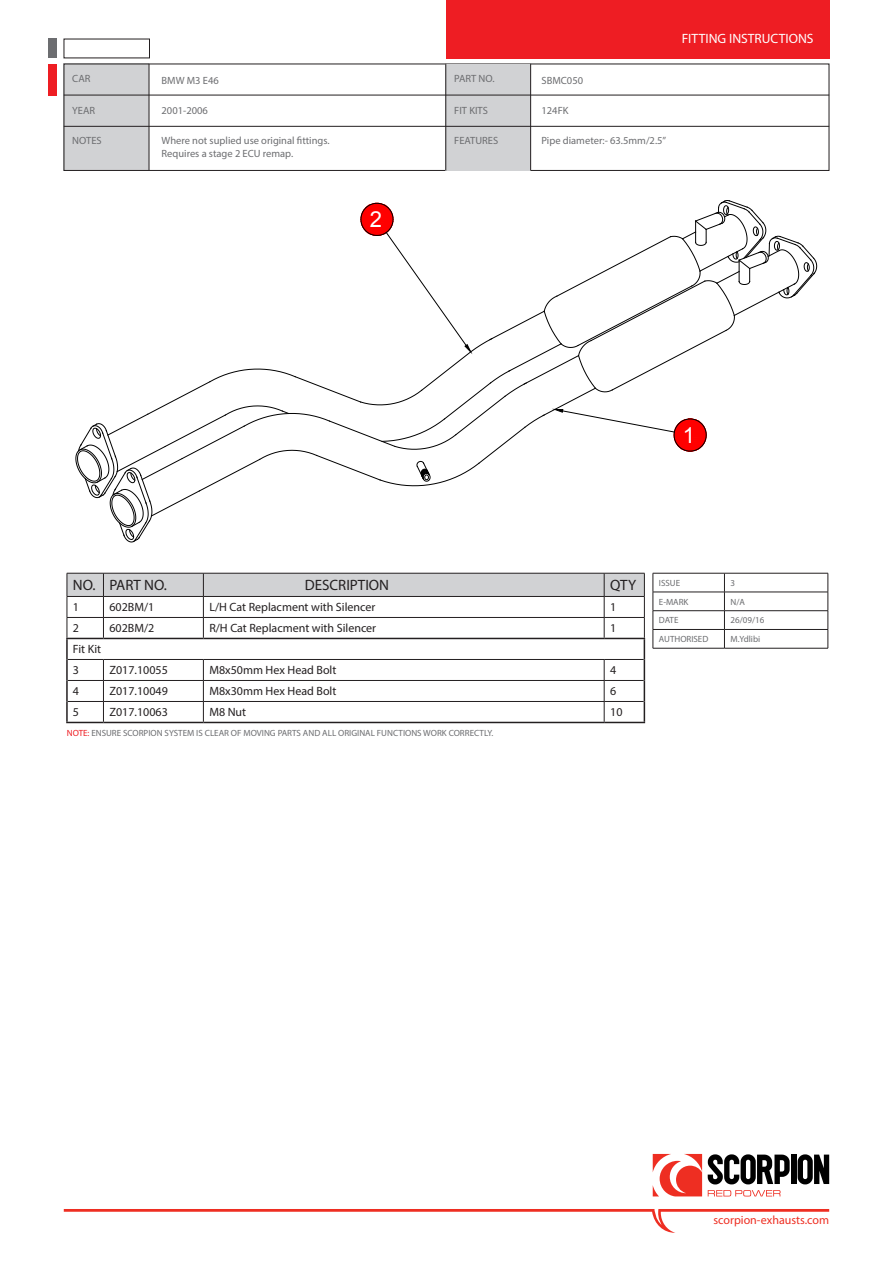
<style>
.page{position:relative;width:893px;height:1263px;background:#fff}
.page>*{position:absolute;margin:0;border:0;box-sizing:border-box;transform-origin:0 0}
.t1{font:22.05px "Arial";color:#fff}
.t2{font:15px "Myriad Pro";color:#231f20}
.t3{font:13.5px "Myriad Pro";color:#fff}
.t4{font:12px "Myriad Pro";color:#231f20}
.t5{font:12px "Myriad Pro";color:#ee2e22}
.t6{font:10.5px "Myriad Pro";color:#6c6d70}
.t7{font:9px "Myriad Pro";color:#6c6d70}
.s1{color:#ee1d23}
</style>
<div class="page">
<div style="left:64px;top:64px;width:85px;height:107px;background:#d1d2d4"></div>
<div style="left:64px;top:64px;width:765px;height:107px;border:1px solid #231f20"></div>
<div style="left:446px;top:64px;width:85px;height:106px;background:#d1d2d4"></div>
<svg style="left:64px;top:1209px;width:765px;height:24px"></svg>
<div style="left:446px;top:0;width:383px;height:58px;background:#ee1d23"></div>
<div style="left:48px;top:64px;width:8px;height:31px;background:#ee1d23"></div>
<hr style="left:64px;top:95px;width:765px;height:1px;background:#231f20">
<hr style="left:64px;top:126px;width:765px;height:1px;background:#231f20">
<hr style="left:149px;top:64px;width:1px;height:106px;background:#231f20">
<hr style="left:445px;top:64px;width:1px;height:107px;background:#231f20">
<hr style="left:530px;top:64px;width:1px;height:107px;background:#231f20">
<div style="left:48px;top:39px;width:8px;height:19px;background:#6c6d70"></div>
<svg style="left:708px;top:1190px;width:72px;height:6px"></svg>
<svg style="left:653px;top:1154px;width:49px;height:42px"></svg>
<svg style="left:708px;top:1154px;width:82px;height:30px"></svg>
<div style="left:791px;top:1154px;width:5px;height:30px;background:#000"></div>
<svg style="left:798px;top:1154px;width:31px;height:30px"></svg>
<hr style="left:66px;top:638px;width:37px;height:1px;background:#231f20">
<hr style="left:66px;top:639px;width:2px;height:20px;background:#231f20">
<hr style="left:66px;top:659px;width:2px;height:21px;background:#231f20">
<hr style="left:66px;top:680px;width:2px;height:21px;background:#231f20">
<hr style="left:66px;top:701px;width:2px;height:21px;background:#231f20">
<svg style="left:67px;top:573px;width:578px;height:149px"></svg>
<hr style="left:66px;top:722px;width:37px;height:1px;background:#231f20">
<hr style="left:103px;top:722px;width:100px;height:1px;background:#231f20">
<hr style="left:203px;top:722px;width:401px;height:1px;background:#231f20">
<hr style="left:604px;top:722px;width:41px;height:1px;background:#231f20">
<hr style="left:653px;top:573px;width:71px;height:1px;background:#231f20">
<hr style="left:724px;top:573px;width:104px;height:1px;background:#231f20">
<hr style="left:653px;top:592px;width:71px;height:1px;background:#231f20">
<hr style="left:724px;top:592px;width:104px;height:1px;background:#231f20">
<hr style="left:653px;top:610px;width:71px;height:1px;background:#231f20">
<hr style="left:724px;top:610px;width:104px;height:1px;background:#231f20">
<hr style="left:653px;top:629px;width:71px;height:1px;background:#231f20">
<svg style="left:653px;top:573px;width:1px;height:75px"></svg>
<hr style="left:724px;top:629px;width:104px;height:1px;background:#231f20">
<svg style="left:724px;top:573px;width:1px;height:75px"></svg>
<svg style="left:828px;top:573px;width:1px;height:75px"></svg>
<hr style="left:653px;top:648px;width:71px;height:1px;background:#231f20">
<hr style="left:724px;top:648px;width:104px;height:1px;background:#231f20">
<svg style="left:75px;top:200px;width:742px;height:343px"></svg>
<p class="t6" style="left:72px;top:72px;width:20px">CAR</p>
<p class="t6" style="left:72px;top:104px;width:24px">YEAR</p>
<p class="t6" style="left:72px;top:134px;width:31px">NOTES</p>
<p class="t6" style="left:162px;top:74px;width:59px">BMW M3 E46</p>
<p class="t6" style="left:162px;top:104px;width:48px">2001-2006</p>
<p class="t6" style="left:162px;top:134px;width:170px">Where not suplied use original fittings.</p>
<p class="t6" style="left:162px;top:147px;width:133px">Requires a stage 2 ECU remap.</p>
<p class="t1" style="left:370px;top:205px;width:14px">2</p>
<p class="t6" style="left:454px;top:72px;width:42px">PART NO.</p>
<p class="t6" style="left:454px;top:104px;width:35px">FIT KITS</p>
<p class="t6" style="left:454px;top:134px;width:45px">FEATURES</p>
<p class="t6" style="left:541px;top:74px;width:43px">SBMC050</p>
<p class="t6" style="left:541px;top:104px;width:28px">124FK</p>
<p class="t6" style="left:541px;top:134px;width:126px">Pipe diameter:- 63.5mm/2.5”</p>
<p class="t3" style="left:682px;top:30px;width:133px">FITTING INSTRUCTIONS</p>
<p class="t1" style="left:683px;top:421px;width:14px">1</p>
<p class="t2" style="left:73px;top:576px;width:24px">NO.</p>
<p class="t2" style="left:109px;top:576px;width:59px">PART NO.</p>
<p class="t2" style="left:305px;top:576px;width:86px">DESCRIPTION</p>
<p class="t2" style="left:610px;top:576px;width:27px">QTY</p>
<p class="t4" style="left:73px;top:600px;width:8px">1</p>
<p class="t4" style="left:109px;top:600px;width:46px">602BM/1</p>
<p class="t4" style="left:209px;top:600px;width:168px">L/H Cat Replacment with Silencer</p>
<p class="t4" style="left:610px;top:600px;width:8px">1</p>
<p class="t4" style="left:73px;top:621px;width:8px">2</p>
<p class="t4" style="left:109px;top:621px;width:46px">602BM/2</p>
<p class="t4" style="left:209px;top:621px;width:168px">R/H Cat Replacment with Silencer</p>
<p class="t4" style="left:610px;top:621px;width:8px">1</p>
<p class="t4" style="left:73px;top:642px;width:30px">Fit Kit</p>
<p class="t4" style="left:73px;top:663px;width:8px">3</p>
<p class="t4" style="left:109px;top:663px;width:60px">Z017.10055</p>
<p class="t4" style="left:209px;top:663px;width:129px">M8x50mm Hex Head Bolt</p>
<p class="t4" style="left:610px;top:663px;width:8px">4</p>
<p class="t4" style="left:73px;top:684px;width:8px">4</p>
<p class="t4" style="left:109px;top:684px;width:60px">Z017.10049</p>
<p class="t4" style="left:209px;top:684px;width:129px">M8x30mm Hex Head Bolt</p>
<p class="t4" style="left:610px;top:684px;width:8px">6</p>
<p class="t4" style="left:73px;top:705px;width:8px">5</p>
<p class="t4" style="left:109px;top:705px;width:60px">Z017.10063</p>
<p class="t4" style="left:209px;top:705px;width:38px">M8 Nut</p>
<p class="t4" style="left:610px;top:705px;width:14px">10</p>
<p class="t7" style="left:67px;top:728px;width:428px"><span class="s1">NOTE:</span> ENSURE SCORPION SYSTEM IS CLEAR OF MOVING PARTS AND ALL ORIGINAL FUNCTIONS WORK CORRECTLY.</p>
<p class="t7" style="left:659px;top:577px;width:23px">ISSUE</p>
<p class="t7" style="left:730px;top:577px;width:6px">3</p>
<p class="t7" style="left:659px;top:596px;width:31px">E-MARK</p>
<p class="t7" style="left:730px;top:596px;width:16px">N/A</p>
<p class="t7" style="left:659px;top:615px;width:21px">DATE</p>
<p class="t7" style="left:730px;top:615px;width:35px">26/09/16</p>
<p class="t7" style="left:659px;top:634px;width:51px">AUTHORISED</p>
<p class="t7" style="left:730px;top:634px;width:31px">M.Ydlibi</p>
<p class="t5" style="left:713px;top:1213px;width:117px">scorpion-exhausts.com</p>
</div>
